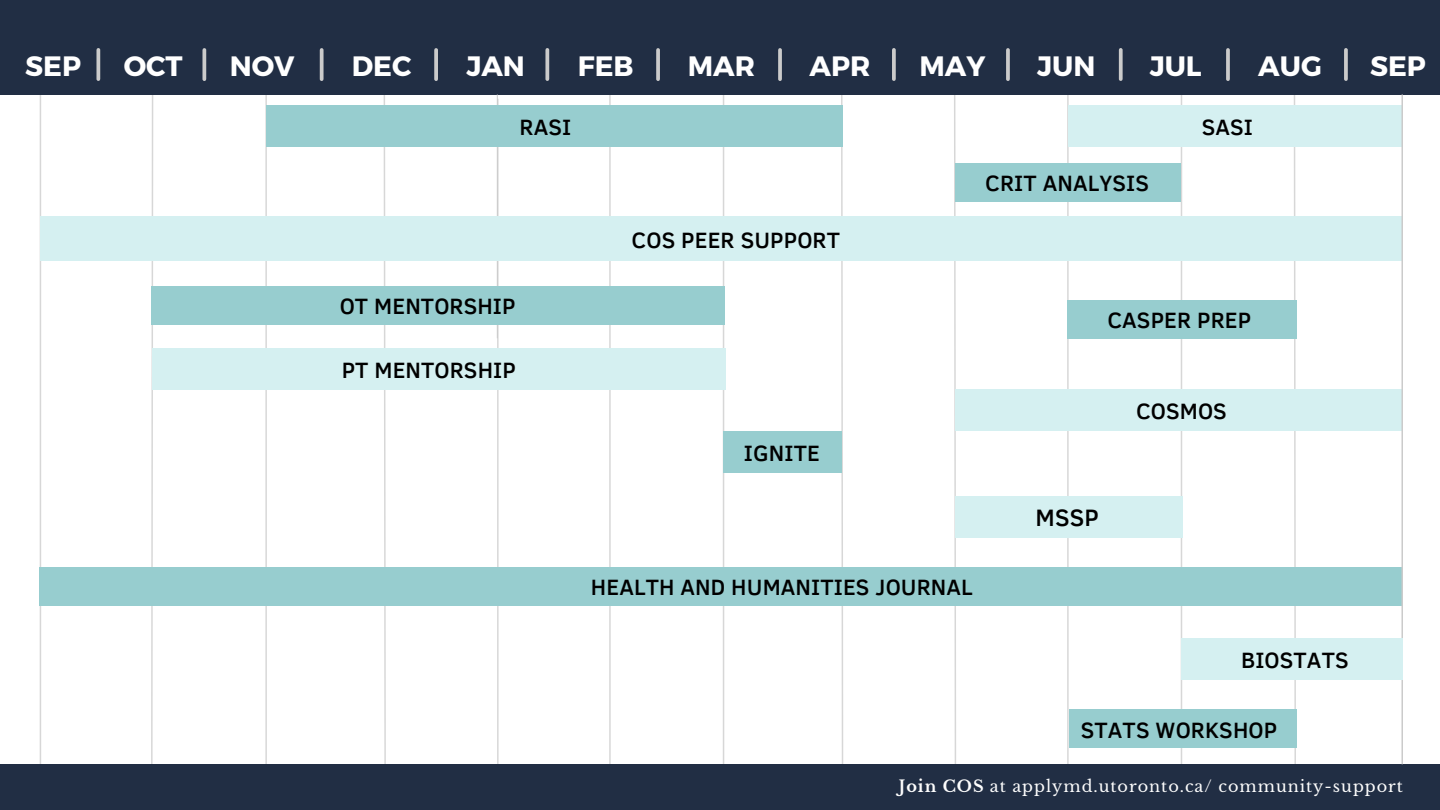
<style>
.page{position:relative;width:1440px;height:810px;background:#fff}
.page>*{position:absolute;margin:0;border:0;box-sizing:border-box;transform-origin:0 0}
.t1{font:700 28px "Montserrat";color:#fff}
.t2{font:500 24.3px "Clear Sans";color:#000}
.t3{font:500 22.7px "Clear Sans";letter-spacing:.005em;color:#000}
.t4{font:16.1px "Libre Baskerville";letter-spacing:.06em;color:#fdfdfd}
.s1{font-weight:700}
</style>
<div class="page">
<svg style="left:150px;top:95px;width:4px;height:669px"></svg>
<hr style="left:265px;top:95px;width:2px;height:670px;background:#cbcbcb">
<svg style="left:383px;top:95px;width:4px;height:669px"></svg>
<hr style="left:40px;top:95px;width:1px;height:669px;background:#cbcbcb">
<hr style="left:497px;top:99px;width:2px;height:665px;background:#cbcbcb">
<hr style="left:609px;top:95px;width:2px;height:671px;background:#cbcbcb">
<hr style="left:723px;top:95px;width:1px;height:669px;background:#cbcbcb">
<svg style="left:840px;top:95px;width:4px;height:669px"></svg>
<svg style="left:953px;top:95px;width:4px;height:669px"></svg>
<hr style="left:1067px;top:95px;width:2px;height:669px;background:#cbcbcb">
<hr style="left:1181px;top:95px;width:1px;height:671px;background:#cbcbcb">
<svg style="left:1293px;top:95px;width:4px;height:669px"></svg>
<div style="left:0;top:0;width:1440px;height:95px;background:#212e44"></div>
<div style="left:1069px;top:106px;width:334px;height:41px;background:#d5f0f1"></div>
<hr style="left:497px;top:95px;width:1px;height:243px;background:#cbcbcb">
<div style="left:266px;top:106px;width:577px;height:41px;background:#97cdcf"></div>
<div style="left:955px;top:496px;width:228px;height:41px;background:#d5f0f1"></div>
<div style="left:1067px;top:300px;width:230px;height:38px;background:#97cdcf"></div>
<div style="left:955px;top:389px;width:448px;height:42px;background:#d5f0f1"></div>
<div style="left:723px;top:431px;width:118px;height:42px;background:#97cdcf"></div>
<div style="left:40px;top:216px;width:1362px;height:45px;background:#d5f0f1"></div>
<div style="left:40px;top:567px;width:1363px;height:38px;background:#97cdcf"></div>
<div style="left:0;top:764px;width:1440px;height:46px;background:#212e44"></div>
<div style="left:152px;top:348px;width:574px;height:41px;background:#d5f0f1"></div>
<div style="left:151px;top:287px;width:574px;height:38px;background:#97cdcf"></div>
<div style="left:955px;top:163px;width:226px;height:38px;background:#97cdcf"></div>
<hr style="left:1401px;top:95px;width:2px;height:669px;background:#cbcbcb">
<div style="left:1181px;top:639px;width:222px;height:41px;background:#d5f0f1"></div>
<div style="left:1069px;top:710px;width:228px;height:38px;background:#97cdcf"></div>
<svg style="left:96px;top:50px;width:4px;height:29px"></svg>
<svg style="left:202px;top:50px;width:4px;height:29px"></svg>
<svg style="left:320px;top:50px;width:4px;height:29px"></svg>
<svg style="left:434px;top:50px;width:4px;height:29px"></svg>
<svg style="left:545px;top:50px;width:4px;height:29px"></svg>
<svg style="left:656px;top:50px;width:4px;height:29px"></svg>
<svg style="left:778px;top:50px;width:4px;height:29px"></svg>
<svg style="left:892px;top:50px;width:4px;height:29px"></svg>
<svg style="left:1006px;top:50px;width:4px;height:29px"></svg>
<svg style="left:1119px;top:50px;width:4px;height:29px"></svg>
<svg style="left:1226px;top:50px;width:4px;height:29px"></svg>
<svg style="left:1344px;top:50px;width:4px;height:29px"></svg>
<p class="t1" style="left:25px;top:48px;width:57px">SEP</p>
<p class="t1" style="left:124px;top:48px;width:61px">OCT</p>
<p class="t1" style="left:230px;top:48px;width:66px">NOV</p>
<p class="t1" style="left:352px;top:48px;width:61px">DEC</p>
<p class="t1" style="left:688px;top:48px;width:69px">MAR</p>
<p class="t1" style="left:809px;top:48px;width:62px">APR</p>
<p class="t1" style="left:919px;top:48px;width:68px">MAY</p>
<p class="t1" style="left:1037px;top:48px;width:60px">JUN</p>
<p class="t1" style="left:1150px;top:48px;width:53px">JUL</p>
<p class="t1" style="left:1258px;top:48px;width:65px">AUG</p>
<p class="t1" style="left:466px;top:48px;width:60px">JAN</p>
<p class="t1" style="left:578px;top:48px;width:57px">FEB</p>
<p class="t3" style="left:520px;top:111px;width:53px">RASI</p>
<p class="t3" style="left:1202px;top:111px;width:53px">SASI</p>
<p class="t3" style="left:340px;top:290px;width:177px">OT MENTORSHIP</p>
<p class="t3" style="left:342px;top:353px;width:176px">PT MENTORSHIP</p>
<p class="t3" style="left:632px;top:223px;width:210px">COS PEER SUPPORT</p>
<p class="t3" style="left:985px;top:167px;width:165px">CRIT ANALYSIS</p>
<p class="t3" style="left:1107px;top:304px;width:145px">CASPER PREP</p>
<p class="t3" style="left:744px;top:437px;width:77px">IGNITE</p>
<p class="t3" style="left:591px;top:571px;width:383px">HEALTH AND HUMANITIES JOURNAL</p>
<p class="t2" style="left:1036px;top:500px;width:65px">MSSP</p>
<p class="t3" style="left:1136px;top:395px;width:92px">COSMOS</p>
<p class="t3" style="left:1241px;top:644px;width:109px">BIOSTATS</p>
<p class="t3" style="left:1081px;top:714px;width:198px">STATS WORKSHOP</p>
<p class="t1" style="left:1370px;top:48px;width:57px">SEP</p>
<p class="t4" style="left:899px;top:777px;width:506px"><span class="s1">Join COS</span> at applymd.utoronto.ca/ community-support</p>
</div>
